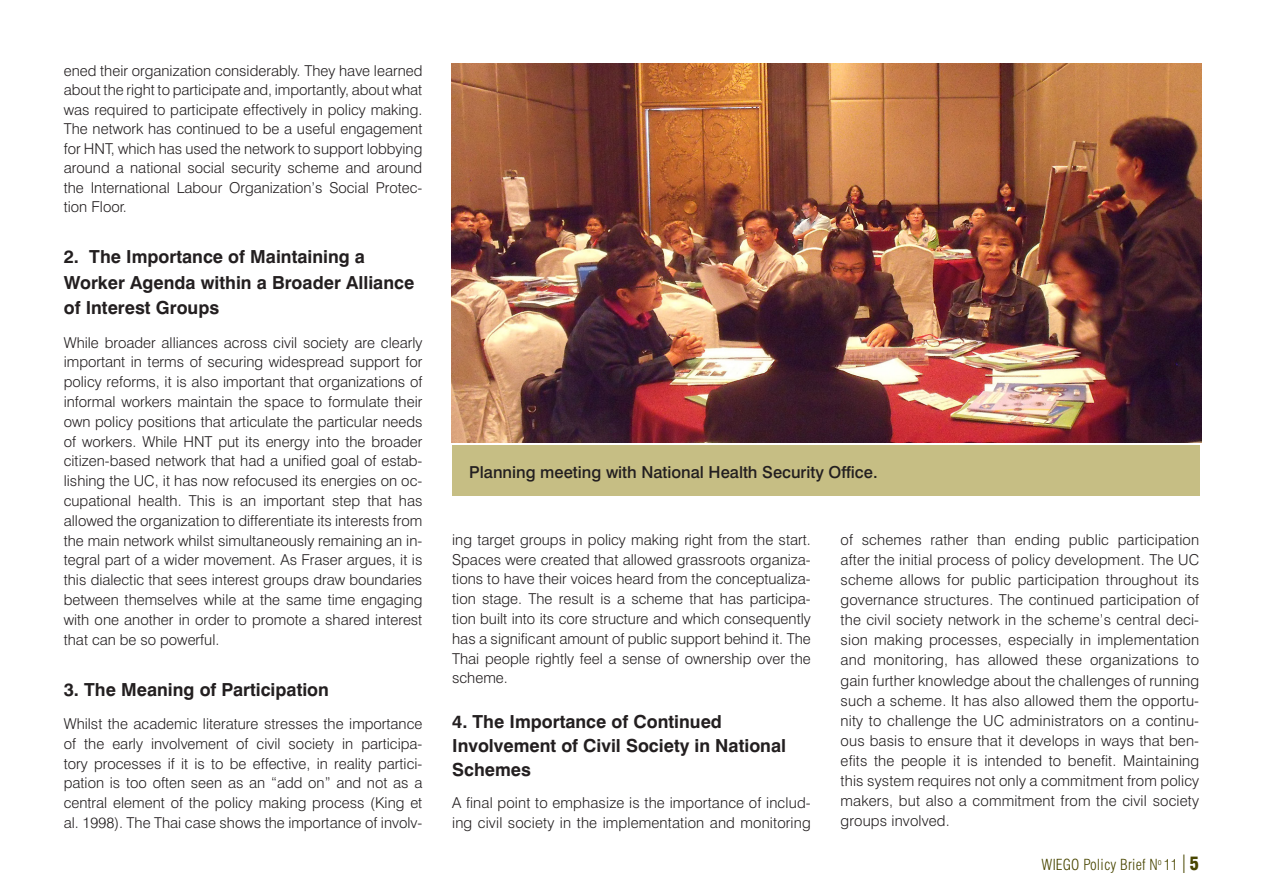
<style>
.page{position:relative;width:1263px;height:893px;background:#fff}
.page>*{position:absolute;margin:0;border:0;box-sizing:border-box;transform-origin:0 0}
.Head2{font:700 18px/25.5px "Swiss 721 BT";color:#231f20}
.t1{font:500 16.5px "Swiss 721 BT";color:#231f20}
.Body1{font:300 15px/19.8px "Swiss 721 BT";color:#231f20;text-align:justify}
.t2{font:300 condensed 15px "Swiss 721 BT";letter-spacing:.01em;color:#494600}
.s1{font-size:24.75px}
.s2{font-weight:900;font-size:18px}
</style>
<div class="page">
<div style="left:452px;top:446px;width:747px;height:50px;background:#c6be84"></div>
<img style="left:451px;top:64px;width:750px;height:378px">
<p class="Body1" style="left:64px;top:61px;width:360px">ened their organization considerably. They have learned about the right to participate and, importantly, about what was required to participate effectively in policy making.<br>The network has continued to be a useful engagement for HNT, which has used the network to support lobbying around a national social security scheme and around the International Labour Organization’s Social Protec&shy;tion Floor.</p>
<p class="Head2" style="left:64px;top:244px;width:352px">2. The Importance of Maintaining a<br>Worker Agenda within a Broader Alliance of Interest Groups</p>
<p class="Body1" style="left:64px;top:332px;width:360px">While broader alliances across civil society are clearly important in terms of securing widespread support for policy reforms, it is also important that organizations of informal workers maintain the space to formulate their own policy positions that articulate the particular needs of workers. While HNT put its energy into the broader citizen-based network that had a unified goal of estab&shy;lishing the UC, it has now refocused its energies on oc&shy;cupational health. This is an important step that has allowed the organization to differentiate its interests from the main network whilst simultaneously remaining an in&shy;tegral part of a wider movement. As Fraser argues, it is this dialectic that sees interest groups draw boundaries between themselves while at the same time engaging with one another in order to promote a shared interest that can be so powerful.</p>
<p class="Head2" style="left:64px;top:676px;width:267px">3. The Meaning of Participation</p>
<p class="Body1" style="left:64px;top:714px;width:360px">Whilst the academic literature stresses the importance of the early involvement of civil society in participa&shy;tory processes if it is to be effective, in reality partici&shy;pation is too often seen as an “add on” and not as a central element of the policy making process (King et al. 1998). The Thai case shows the importance of involv-</p>
<p class="t1" style="left:469px;top:462px;width:410px">Planning meeting with National Health Security Office.</p>
<p class="Body1" style="left:452px;top:529px;width:360px">ing target groups in policy making right from the start.<br>Spaces were created that allowed grassroots organiza&shy;tions to have their voices heard from the conceptualiza&shy;tion stage. The result is a scheme that has participa&shy;tion built into its core structure and which consequently has a significant amount of public support behind it. The Thai people rightly feel a sense of ownership over the scheme.</p>
<p class="Head2" style="left:452px;top:710px;width:335px;line-height:24px">4. The Importance of Continued<br>Involvement of Civil Society in National<br>Schemes</p>
<p class="Body1" style="left:452px;top:793px;width:360px">A final point to emphasize is the importance of includ&shy;ing civil society in the implementation and monitoring</p>
<p class="Body1" style="left:840px;top:529px;width:360px">of schemes rather than ending public participation after the initial process of policy development. The UC scheme allows for public participation throughout its governance structures. The continued participation of the civil society network in the scheme’s central deci&shy;sion making processes, especially in implementation and monitoring, has allowed these organizations to gain further knowledge about the challenges of running such a scheme. It has also allowed them the opportu&shy;nity to challenge the UC administrators on a continu&shy;ous basis to ensure that it develops in ways that ben&shy;efits the people it is intended to benefit. Maintaining this system requires not only a commitment from policy makers, but also a commitment from the civil society groups involved.</p>
<p class="t2" style="left:1042px;top:856px;width:159px">WIEGO Policy Brief N<sup>o</sup> 11 <span class="s1">I</span> <span class="s2">5</span></p>
</div>
